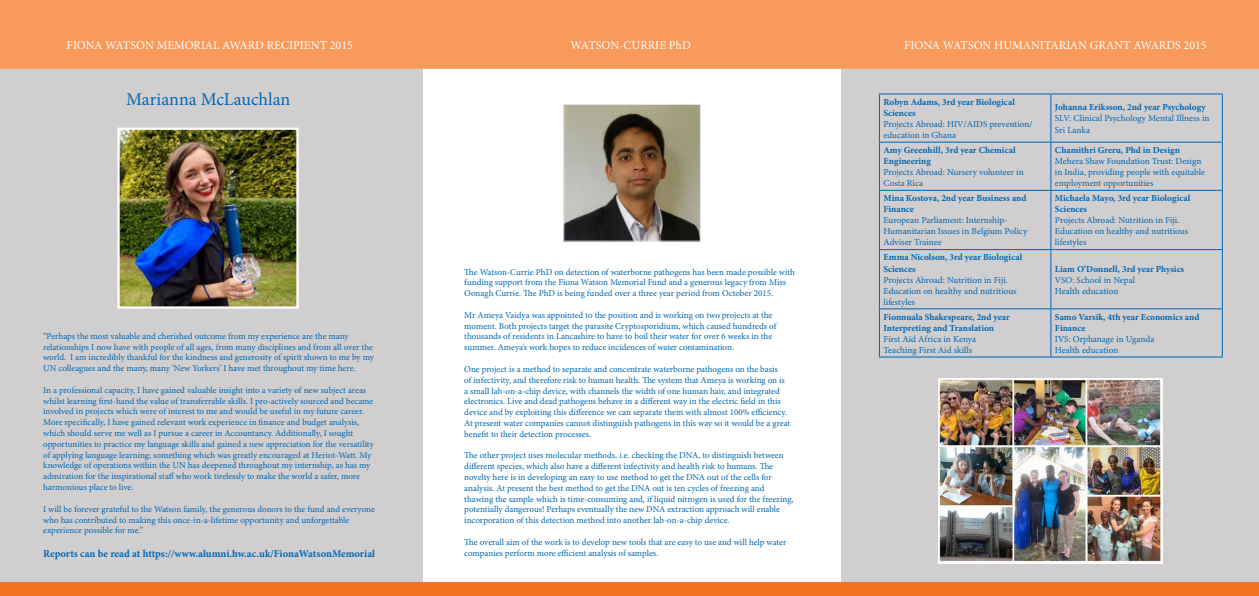
<style>
.page{position:relative;width:1259px;height:596px;background:#fff}
.page>*{position:absolute;margin:0;border:0;box-sizing:border-box;transform-origin:0 0}
.t1{font:18px "Minion Pro";color:#0168b3}
.t2{font:12px "Minion Pro";color:#fff}
.t3{font:700 10.5px "Minion Pro";color:#0168b3}
.t4{font:9.2px/11.1px "Minion Pro";color:#0168b3}
.t5{font:700 9.2px/11.1px "Minion Pro";color:#0168b3}
.t6{font:9px/10.8px "Minion Pro";letter-spacing:-.005em;color:#0168b3}
</style>
<div class="page">
<div style="left:0;top:0;width:422px;height:595px;background:#d1cecf"></div>
<div style="left:842px;top:0;width:417px;height:595px;background:#d1cecf"></div>
<div style="left:0;top:0;width:1259px;height:69px;background:#f89a5a"></div>
<hr style="left:1050px;top:94px;width:1px;height:47px;background:#0168b3">
<hr style="left:879px;top:141px;width:172px;height:2px;background:#0168b3">
<hr style="left:1051px;top:141px;width:171px;height:2px;background:#0168b3">
<hr style="left:1050px;top:143px;width:1px;height:47px;background:#0168b3">
<hr style="left:879px;top:190px;width:172px;height:1px;background:#0168b3">
<hr style="left:1051px;top:190px;width:171px;height:1px;background:#0168b3">
<hr style="left:1050px;top:191px;width:1px;height:58px;background:#0168b3">
<hr style="left:879px;top:249px;width:172px;height:1px;background:#0168b3">
<hr style="left:1051px;top:249px;width:171px;height:1px;background:#0168b3">
<hr style="left:1050px;top:250px;width:1px;height:58px;background:#0168b3">
<hr style="left:879px;top:308px;width:172px;height:1px;background:#0168b3">
<hr style="left:1051px;top:308px;width:171px;height:1px;background:#0168b3">
<hr style="left:1050px;top:309px;width:1px;height:47px;background:#0168b3">
<hr style="left:879px;top:93px;width:172px;height:1px;background:#0168b3">
<hr style="left:879px;top:94px;width:1px;height:47px;background:#0168b3">
<hr style="left:1051px;top:93px;width:171px;height:1px;background:#0168b3">
<hr style="left:1221px;top:94px;width:1px;height:47px;background:#0168b3">
<hr style="left:879px;top:143px;width:1px;height:47px;background:#0168b3">
<hr style="left:1221px;top:143px;width:1px;height:47px;background:#0168b3">
<hr style="left:879px;top:191px;width:1px;height:58px;background:#0168b3">
<hr style="left:1221px;top:191px;width:1px;height:58px;background:#0168b3">
<hr style="left:879px;top:250px;width:1px;height:58px;background:#0168b3">
<hr style="left:1221px;top:250px;width:1px;height:58px;background:#0168b3">
<hr style="left:879px;top:309px;width:1px;height:47px;background:#0168b3">
<hr style="left:1221px;top:309px;width:1px;height:47px;background:#0168b3">
<hr style="left:879px;top:356px;width:172px;height:1px;background:#0168b3">
<hr style="left:1051px;top:356px;width:171px;height:1px;background:#0168b3">
<img style="left:120px;top:130px;width:176px;height:175px">
<div style="left:117px;top:127px;width:182px;height:181px;border:2px solid #fff"></div>
<img style="left:565px;top:106px;width:134px;height:133px">
<div style="left:563px;top:104px;width:138px;height:137px;border:1px solid #e9eced"></div>
<img style="left:938px;top:378px;width:224px;height:185px">
<div style="left:0;top:581px;width:1259px;height:14px;background:#f47321"></div>
<p class="t2" style="left:67px;top:37px;width:288px">FIONA WATSON MEMORIAL AWARD RECIPIENT 2015</p>
<p class="t2" style="left:570px;top:37px;width:122px">WATSON-CURRIE PhD</p>
<p class="t2" style="left:904px;top:37px;width:304px">FIONA WATSON HUMANITARIAN GRANT AWARDS 2015</p>
<p class="t1" style="left:126px;top:87px;width:166px">Marianna McLauchlan</p>
<p class="t6" style="left:43px;top:330px;width:332px">“Perhaps the most valuable and cherished outcome from my experience are the many relationships I now have with people of all ages, from many disciplines and from all over the world. I am incredibly thankful for the kindness and generosity of spirit shown to me by my UN colleagues and the many, many ‘New Yorkers’ I have met throughout my time here.</p>
<p class="t6" style="left:43px;top:384px;width:332px">In a professional capacity, I have gained valuable insight into a variety of new subject areas whilst learning first-hand the value of transferrable skills. I pro-actively sourced and became involved in projects which were of interest to me and would be useful in my future career.<br>More specifically, I have gained relevant work experience in finance and budget analysis, which should serve me well as I pursue a career in Accountancy. Additionally, I sought opportunities to practice my language skills and gained a new appreciation for the versatility of applying language learning; something which was greatly encouraged at Heriot-Watt. My knowledge of operations within the UN has deepened throughout my internship, as has my admiration for the inspirational staff who work tirelessly to make the world a safer, more harmonious place to live.</p>
<p class="t6" style="left:43px;top:503px;width:333px">I will be forever grateful to the Watson family, the generous donors to the fund and everyone who has contributed to making this once-in-a-lifetime opportunity and unforgettable experience possible for me.”</p>
<p class="t3" style="left:43px;top:545px;width:333px">Reports can be read at https://www.alumni.hw.ac.uk/FionaWatsonMemorial</p>
<p class="t6" style="left:464px;top:266px;width:332px">The Watson-Currie PhD on detection of waterborne pathogens has been made possible with funding support from the Fiona Watson Memorial Fund and a generous legacy from Miss<br>Oonagh Currie. The PhD is being funded over a three year period from October 2015.</p>
<p class="t6" style="left:464px;top:309px;width:313px">Mr Ameya Vaidya was appointed to the position and is working on two projects at the moment. Both projects target the parasite Cryptosporidium, which caused hundreds of thousands of residents in Lancashire to have to boil their water for over 6 weeks in the summer. Ameya’s work hopes to reduce incidences of water contamination.</p>
<p class="t6" style="left:464px;top:363px;width:327px">One project is a method to separate and concentrate waterborne pathogens on the basis<br>of infectivity, and therefore risk to human health. The system that Ameya is working on is a small lab-on-a-chip device, with channels the width of one human hair, and integrated electronics. Live and dead pathogens behave in a different way in the electric field in this device and by exploiting this difference we can separate them with almost 100% efficiency.<br>At present water companies cannot distinguish pathogens in this way so it would be a great benefit to their detection processes.</p>
<p class="t6" style="left:464px;top:450px;width:331px">The other project uses molecular methods, i.e. checking the DNA, to distinguish between different species, which also have a different infectivity and health risk to humans. The novelty here is in developing an easy to use method to get the DNA out of the cells for analysis. At present the best method to get the DNA out is ten cycles of freezing and thawing the sample which is time-consuming and, if liquid nitrogen is used for the freezing, potentially dangerous! Perhaps eventually the new DNA extraction approach will enable incorporation of this detection method into another lab-on-a-chip device.</p>
<p class="t6" style="left:464px;top:536px;width:323px">The overall aim of the work is to develop new tools that are easy to use and will help water companies perform more efficient analysis of samples.</p>
<p class="t5" style="left:883px;top:96px;width:133px">Robyn Adams, 3rd year Biological<br>Sciences</p>
<p class="t4" style="left:883px;top:118px;width:151px">Projects Abroad: HIV/AIDS prevention/ education in Ghana</p>
<p class="t5" style="left:883px;top:144px;width:134px">Amy Greenhill, 3rd year Chemical<br>Engineering</p>
<p class="t4" style="left:883px;top:166px;width:142px">Projects Abroad: Nursery volunteer in<br>Costa Rica</p>
<p class="t5" style="left:883px;top:192px;width:144px">Mina Kostova, 2nd year Business and<br>Finance</p>
<p class="t4" style="left:883px;top:215px;width:145px">European Parliament: Internship-<br>Humanitarian Issues in Belgium Policy<br>Adviser Trainee</p>
<p class="t5" style="left:883px;top:252px;width:140px">Emma Nicolson, 3rd year Biological<br>Sciences</p>
<p class="t4" style="left:883px;top:274px;width:135px">Projects Abroad: Nutrition in Fiji.<br>Education on healthy and nutritious lifestyles</p>
<p class="t5" style="left:883px;top:311px;width:128px">Fionnuala Shakespeare, 2nd year<br>Interpreting and Translation</p>
<p class="t4" style="left:883px;top:333px;width:94px">First Aid Africa in Kenya</p>
<p class="t4" style="left:883px;top:344px;width:90px">Teaching First Aid skills</p>
<p class="t5" style="left:1055px;top:102px;width:152px">Johanna Eriksson, 2nd year Psychology</p>
<p class="t4" style="left:1055px;top:113px;width:156px">SLV: Clinical Psychology Mental Illness in<br>Sri Lanka</p>
<p class="t5" style="left:1055px;top:144px;width:126px">Chamithri Greru, Phd in Design</p>
<p class="t4" style="left:1055px;top:155px;width:152px">Mehera Shaw Foundation Trust: Design in India, providing people with equitable employment opportunities</p>
<p class="t5" style="left:1055px;top:192px;width:137px">Michaela Mayo, 3rd year Biological<br>Sciences</p>
<p class="t4" style="left:1055px;top:215px;width:135px">Projects Abroad: Nutrition in Fiji.<br>Education on healthy and nutritious lifestyles</p>
<p class="t5" style="left:1055px;top:263px;width:131px">Liam O’Donnell, 3rd year Physics</p>
<p class="t4" style="left:1055px;top:274px;width:82px">VSO: School in Nepal</p>
<p class="t4" style="left:1055px;top:285px;width:65px">Health education</p>
<p class="t5" style="left:1055px;top:311px;width:146px">Samo Varsik, 4th year Economics and<br>Finance</p>
<p class="t4" style="left:1055px;top:333px;width:101px">IVS: Orphanage in Uganda</p>
<p class="t4" style="left:1055px;top:344px;width:65px">Health education</p>
</div>
